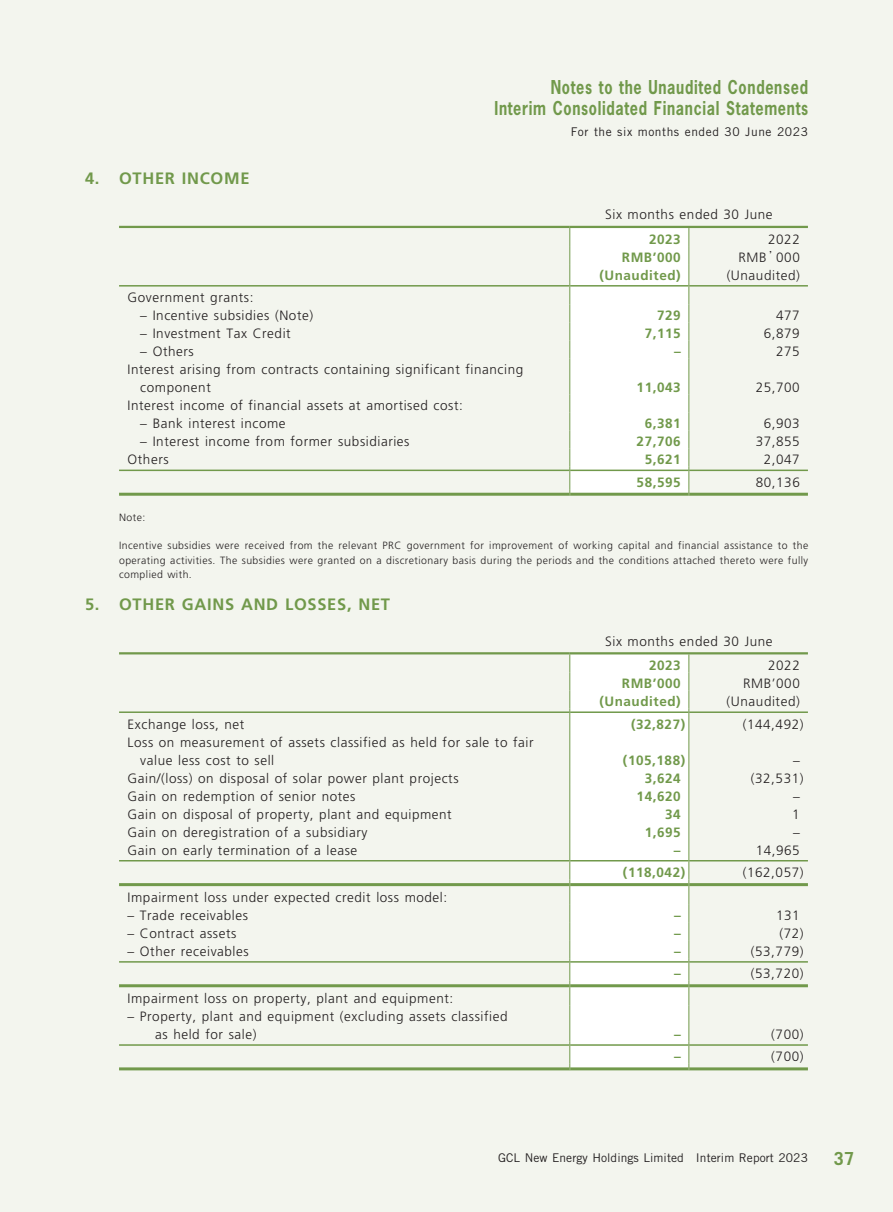
<style>
.page{position:relative;width:893px;height:1212px;background:#f3f5ee}
.page>*{position:absolute;margin:0;border:0;box-sizing:border-box;transform-origin:0 0}
.t1{font:700 18px/21px "News Gothic Std";letter-spacing:.045em;color:#71994b;text-align:right;scale:.8 1}
.t2{font:700 18px "Trade Gothic LT Std";color:#71994b}
.t3{font:700 16.5px "Frutiger LT Std";letter-spacing:.04em;color:#71994b}
.t4{font:300 13.5px/18px "Frutiger LT Std";letter-spacing:.04em;color:#231f20}
.t5{font:700 13.5px "Frutiger LT Std";letter-spacing:.04em;color:#71994b}
.t6{font:12px "Trade Gothic LT Std";letter-spacing:.005em;color:#231f20}
.t7{font:12px "Trade Gothic LT Std";letter-spacing:.045em;color:#231f20}
.t8{font:300 10.5px/14.2px "Frutiger LT Std";letter-spacing:.04em;color:#231f20;text-align:justify}
.s1{font-family:"M Hei HK"}
</style>
<div class="page">
<div style="left:569px;top:228px;width:120px;height:268px;background:#fff"></div>
<hr style="left:119px;top:226px;width:451px;height:2px;background:#71994b">
<hr style="left:570px;top:226px;width:238px;height:2px;background:#71994b">
<hr style="left:119px;top:285px;width:450px;height:2px;background:#71994b">
<hr style="left:570px;top:285px;width:118px;height:2px;background:#71994b">
<hr style="left:689px;top:285px;width:119px;height:2px;background:#71994b">
<hr style="left:119px;top:470px;width:450px;height:1px;background:#71994b">
<hr style="left:570px;top:470px;width:118px;height:1px;background:#71994b">
<hr style="left:689px;top:470px;width:119px;height:1px;background:#71994b">
<hr style="left:119px;top:493px;width:450px;height:3px;background:#71994b">
<hr style="left:570px;top:493px;width:118px;height:3px;background:#71994b">
<hr style="left:689px;top:493px;width:119px;height:3px;background:#71994b">
<div style="left:570px;top:654px;width:118px;height:413px;background:#fff"></div>
<svg style="left:569px;top:654px;width:1px;height:77px"></svg>
<svg style="left:688px;top:654px;width:1px;height:77px"></svg>
<hr style="left:569px;top:731px;width:1px;height:36px;background:#71994b">
<hr style="left:688px;top:731px;width:1px;height:36px;background:#71994b">
<svg style="left:569px;top:767px;width:1px;height:238px"></svg>
<svg style="left:688px;top:767px;width:1px;height:238px"></svg>
<hr style="left:569px;top:1005px;width:1px;height:36px;background:#71994b">
<hr style="left:688px;top:1005px;width:1px;height:36px;background:#71994b">
<svg style="left:569px;top:1041px;width:1px;height:29px"></svg>
<svg style="left:688px;top:1041px;width:1px;height:29px"></svg>
<hr style="left:119px;top:652px;width:451px;height:2px;background:#71994b">
<hr style="left:570px;top:652px;width:238px;height:2px;background:#71994b">
<hr style="left:119px;top:711px;width:450px;height:2px;background:#71994b">
<hr style="left:570px;top:711px;width:118px;height:2px;background:#71994b">
<hr style="left:689px;top:711px;width:119px;height:2px;background:#71994b">
<hr style="left:119px;top:860px;width:450px;height:1px;background:#71994b">
<hr style="left:570px;top:860px;width:118px;height:1px;background:#71994b">
<hr style="left:689px;top:860px;width:119px;height:1px;background:#71994b">
<hr style="left:119px;top:883px;width:450px;height:3px;background:#71994b">
<hr style="left:570px;top:883px;width:118px;height:3px;background:#71994b">
<hr style="left:689px;top:883px;width:119px;height:3px;background:#71994b">
<hr style="left:119px;top:961px;width:450px;height:1px;background:#71994b">
<hr style="left:570px;top:961px;width:118px;height:1px;background:#71994b">
<hr style="left:689px;top:961px;width:119px;height:1px;background:#71994b">
<hr style="left:119px;top:984px;width:450px;height:3px;background:#71994b">
<hr style="left:570px;top:984px;width:118px;height:3px;background:#71994b">
<hr style="left:689px;top:984px;width:119px;height:3px;background:#71994b">
<hr style="left:119px;top:1044px;width:450px;height:2px;background:#71994b">
<hr style="left:570px;top:1044px;width:118px;height:2px;background:#71994b">
<hr style="left:689px;top:1044px;width:119px;height:2px;background:#71994b">
<hr style="left:119px;top:1067px;width:450px;height:3px;background:#71994b">
<hr style="left:570px;top:1067px;width:118px;height:3px;background:#71994b">
<hr style="left:689px;top:1067px;width:119px;height:3px;background:#71994b">
<p class="t3" style="left:85px;top:168px;width:166px">4. OTHER INCOME</p>
<h1 class="t1" style="left:494px;top:77px;width:393px">Notes to the Unaudited Condensed<br>Interim Consolidated Financial Statements</h1>
<p class="t7" style="left:571px;top:125px;width:239px">For the six months ended 30 June 2023</p>
<p class="t4" style="left:605px;top:206px;width:169px">Six months ended 30 June</p>
<p class="t5" style="left:649px;top:231px;width:33px">2023</p>
<p class="t4" style="left:768px;top:231px;width:33px">2022</p>
<p class="t5" style="left:622px;top:249px;width:60px">RMB’000</p>
<p class="t4" style="left:738px;top:249px;width:63px">RMB<span class="s1">’</span>000</p>
<p class="t5" style="left:599px;top:267px;width:83px">(Unaudited)</p>
<p class="t4" style="left:727px;top:267px;width:75px">(Unaudited)</p>
<p class="t4" style="left:128px;top:289px;width:127px">Government grants:</p>
<p class="t4" style="left:140px;top:307px;width:174px">– Incentive subsidies (Note)</p>
<p class="t5" style="left:657px;top:308px;width:25px">729</p>
<p class="t4" style="left:776px;top:307px;width:25px">477</p>
<p class="t4" style="left:140px;top:325px;width:152px">– Investment Tax Credit</p>
<p class="t5" style="left:645px;top:326px;width:38px">7,115</p>
<p class="t4" style="left:764px;top:325px;width:38px">6,879</p>
<p class="t4" style="left:140px;top:343px;width:55px">– Others</p>
<p class="t5" style="left:674px;top:344px;width:8px">–</p>
<p class="t4" style="left:776px;top:343px;width:25px">275</p>
<p class="t4" style="left:140px;top:361px;width:384px;text-indent:-13px">Interest arising from contracts containing significant financing component</p>
<p class="t5" style="left:637px;top:380px;width:46px">11,043</p>
<p class="t4" style="left:756px;top:379px;width:46px">25,700</p>
<p class="t4" style="left:128px;top:397px;width:337px">Interest income of financial assets at amortised cost:</p>
<p class="t4" style="left:140px;top:415px;width:147px">– Bank interest income</p>
<p class="t5" style="left:645px;top:416px;width:38px">6,381</p>
<p class="t4" style="left:764px;top:415px;width:38px">6,903</p>
<p class="t4" style="left:140px;top:433px;width:271px">– Interest income from former subsidiaries</p>
<p class="t5" style="left:637px;top:434px;width:46px">27,706</p>
<p class="t4" style="left:756px;top:433px;width:46px">37,855</p>
<p class="t4" style="left:128px;top:451px;width:43px">Others</p>
<p class="t5" style="left:645px;top:452px;width:38px">5,621</p>
<p class="t4" style="left:764px;top:451px;width:38px">2,047</p>
<p class="t5" style="left:637px;top:474px;width:46px">58,595</p>
<p class="t4" style="left:756px;top:473px;width:46px">80,136</p>
<p class="t8" style="left:119px;top:510px;width:28px">Note:</p>
<p class="t8" style="left:119px;top:539px;width:691px">Incentive subsidies were received from the relevant PRC government for improvement of working capital and financial assistance to the operating activities. The subsidies were granted on a discretionary basis during the periods and the conditions attached thereto were fully complied with.</p>
<p class="t3" style="left:85px;top:595px;width:307px">5. OTHER GAINS AND LOSSES, NET</p>
<p class="t4" style="left:605px;top:632px;width:169px">Six months ended 30 June</p>
<p class="t5" style="left:649px;top:657px;width:33px">2023</p>
<p class="t4" style="left:768px;top:657px;width:33px">2022</p>
<p class="t5" style="left:622px;top:675px;width:60px">RMB’000</p>
<p class="t4" style="left:743px;top:675px;width:58px">RMB’000</p>
<p class="t5" style="left:599px;top:693px;width:83px">(Unaudited)</p>
<p class="t4" style="left:727px;top:693px;width:75px">(Unaudited)</p>
<p class="t4" style="left:128px;top:715px;width:118px">Exchange loss, net</p>
<p class="t5" style="left:631px;top:716px;width:56px">(32,827)</p>
<p class="t4" style="left:743px;top:715px;width:62px">(144,492)</p>
<p class="t4" style="left:140px;top:733px;width:395px;text-indent:-13px">Loss on measurement of assets classified as held for sale to fair value less cost to sell</p>
<p class="t5" style="left:623px;top:752px;width:64px">(105,188)</p>
<p class="t4" style="left:793px;top:751px;width:8px">–</p>
<p class="t4" style="left:128px;top:769px;width:333px">Gain/(loss) on disposal of solar power plant projects</p>
<p class="t5" style="left:645px;top:770px;width:38px">3,624</p>
<p class="t4" style="left:751px;top:769px;width:54px">(32,531)</p>
<p class="t4" style="left:128px;top:787px;width:229px">Gain on redemption of senior notes</p>
<p class="t5" style="left:637px;top:788px;width:46px">14,620</p>
<p class="t4" style="left:793px;top:787px;width:8px">–</p>
<p class="t4" style="left:128px;top:805px;width:326px">Gain on disposal of property, plant and equipment</p>
<p class="t5" style="left:665px;top:806px;width:17px">34</p>
<p class="t4" style="left:792px;top:805px;width:9px">1</p>
<p class="t4" style="left:128px;top:823px;width:241px">Gain on deregistration of a subsidiary</p>
<p class="t5" style="left:645px;top:824px;width:38px">1,695</p>
<p class="t4" style="left:793px;top:823px;width:8px">–</p>
<p class="t4" style="left:128px;top:841px;width:231px">Gain on early termination of a lease</p>
<p class="t5" style="left:674px;top:842px;width:8px">–</p>
<p class="t4" style="left:756px;top:841px;width:46px">14,965</p>
<p class="t5" style="left:623px;top:864px;width:64px">(118,042)</p>
<p class="t4" style="left:743px;top:864px;width:62px">(162,057)</p>
<p class="t4" style="left:128px;top:888px;width:321px">Impairment loss under expected credit loss model:</p>
<p class="t4" style="left:128px;top:906px;width:122px">– Trade receivables</p>
<p class="t5" style="left:674px;top:907px;width:8px">–</p>
<p class="t4" style="left:776px;top:906px;width:25px">131</p>
<p class="t4" style="left:128px;top:924px;width:110px">– Contract assets</p>
<p class="t5" style="left:674px;top:925px;width:8px">–</p>
<p class="t4" style="left:779px;top:924px;width:26px">(72)</p>
<p class="t4" style="left:128px;top:942px;width:123px">– Other receivables</p>
<p class="t5" style="left:674px;top:943px;width:8px">–</p>
<p class="t4" style="left:751px;top:942px;width:54px">(53,779)</p>
<p class="t5" style="left:674px;top:966px;width:8px">–</p>
<p class="t4" style="left:751px;top:965px;width:54px">(53,720)</p>
<p class="t4" style="left:128px;top:989px;width:327px">Impairment loss on property, plant and equipment:</p>
<p class="t4" style="left:155px;top:1007px;width:354px;text-indent:-28px">– Property, plant and equipment (excluding assets classified as held for sale)</p>
<p class="t5" style="left:674px;top:1026px;width:8px">–</p>
<p class="t4" style="left:771px;top:1025px;width:34px">(700)</p>
<p class="t5" style="left:674px;top:1049px;width:8px">–</p>
<p class="t4" style="left:771px;top:1048px;width:34px">(700)</p>
<p class="t6" style="left:498px;top:1151px;width:311px">GCL New Energy Holdings Limited Interim Report 2023</p>
<h1 class="t2" style="left:834px;top:1148px;width:22px">37</h1>
</div>
